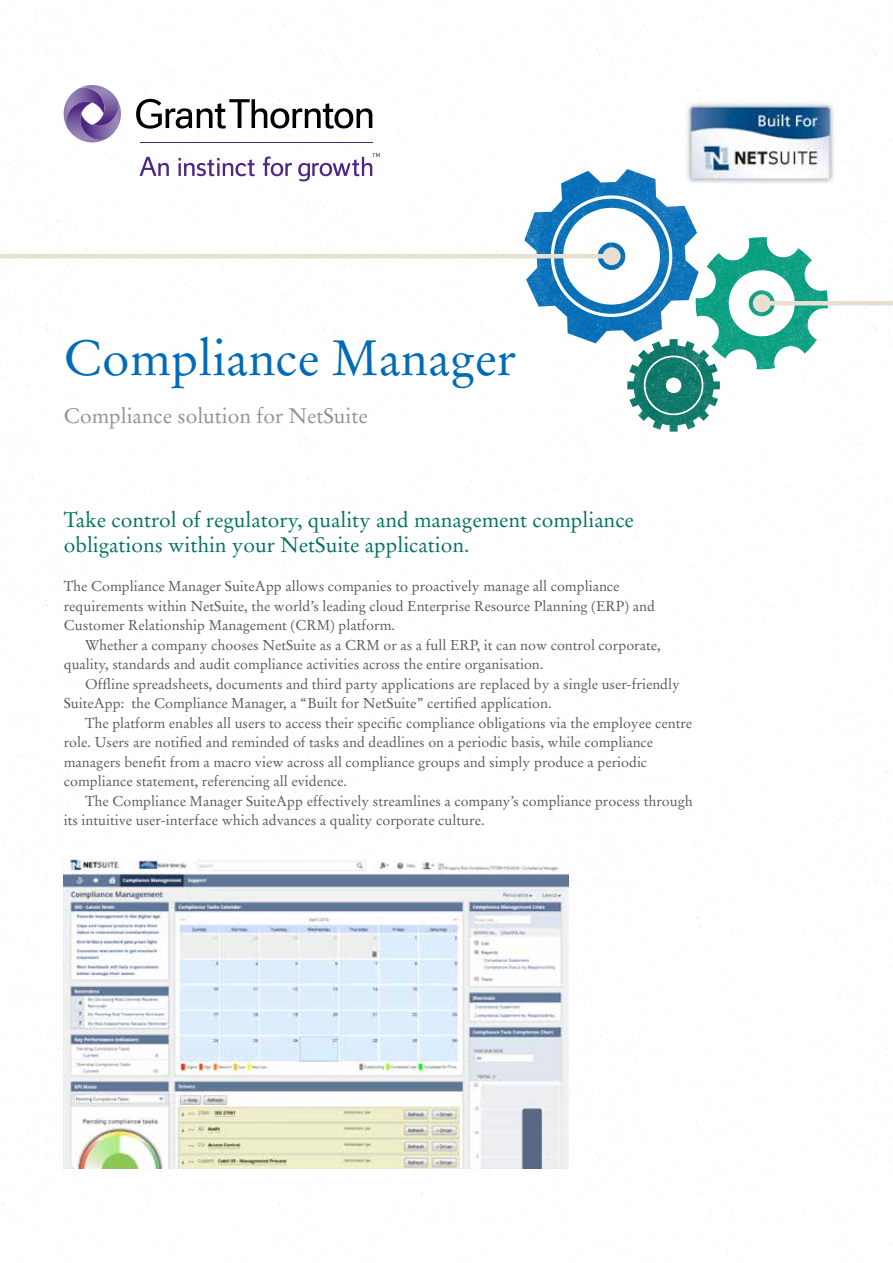
<style>
.page{position:relative;width:893px;height:1263px;background:#fff}
.page>*{position:absolute;margin:0;border:0;box-sizing:border-box;transform-origin:0 0}
.t1{font:49.5px "Stempel Garamond LT Std";color:#006bb6}
.t2{font:21px/25.5px "Stempel Garamond LT Std";color:#007161}
.t3{font:21px "Stempel Garamond LT Std";color:#919195}
.t4{font:14.25px/19.5px "Stempel Garamond LT Std";color:#58595b}
.s1{color:#008478}
</style>
<div class="page">
<img style="left:0;top:0;width:893px;height:1263px">
<svg style="left:136px;top:99px;width:236px;height:30px"></svg>
<svg style="left:139px;top:157px;width:30px;height:19px"></svg>
<svg style="left:178px;top:158px;width:77px;height:18px"></svg>
<svg style="left:263px;top:157px;width:29px;height:19px"></svg>
<svg style="left:298px;top:153px;width:82px;height:28px"></svg>
<hr style="left:140px;top:142px;width:232px;height:1px;background:#4f2683">
<svg style="left:60px;top:83px;width:65px;height:63px"></svg>
<img style="left:64px;top:859px;width:504px;height:310px">
<img style="left:684px;top:101px;width:153px;height:85px">
<h1 class="t1" style="left:64px;top:328px;width:454px">Compliance Manager</h1>
<h2 class="t3" style="left:64px;top:403px;width:305px">Compliance solution for NetSuite</h2>
<h2 class="t2" style="left:64px;top:507px;width:572px">Take control of regulatory, quality and management compliance obligations within your NetSuite application<span class="s1">.</span></h2>
<p class="t4" style="left:64px;top:576px;width:593px">The Compliance Manager SuiteApp allows companies to proactively manage all compliance requirements within NetSuite, the world’s leading cloud Enterprise Resource Planning (ERP) and<br>Customer Relationship Management (CRM) platform.</p>
<p class="t4" style="left:64px;top:635px;width:598px;text-indent:21px">Whether a company chooses NetSuite as a CRM or as a full ERP, it can now control corporate, quality, standards and audit compliance activities across the entire organisation.</p>
<p class="t4" style="left:64px;top:674px;width:618px;text-indent:21px">Offline spreadsheets, documents and third party applications are replaced by a single user-friendly<br>SuiteApp: the Compliance Manager, a “Built for NetSuite” certified application.</p>
<p class="t4" style="left:64px;top:713px;width:630px;text-indent:21px">The platform enables all users to access their specific compliance obligations via the employee centre role. Users are notified and reminded of tasks and deadlines on a periodic basis, while compliance managers benefit from a macro view across all compliance groups and simply produce a periodic compliance statement, referencing all evidence.</p>
<p class="t4" style="left:64px;top:791px;width:631px;text-indent:21px">The Compliance Manager SuiteApp effectively streamlines a company’s compliance process through its intuitive user-interface which advances a quality corporate culture.</p>
</div>
